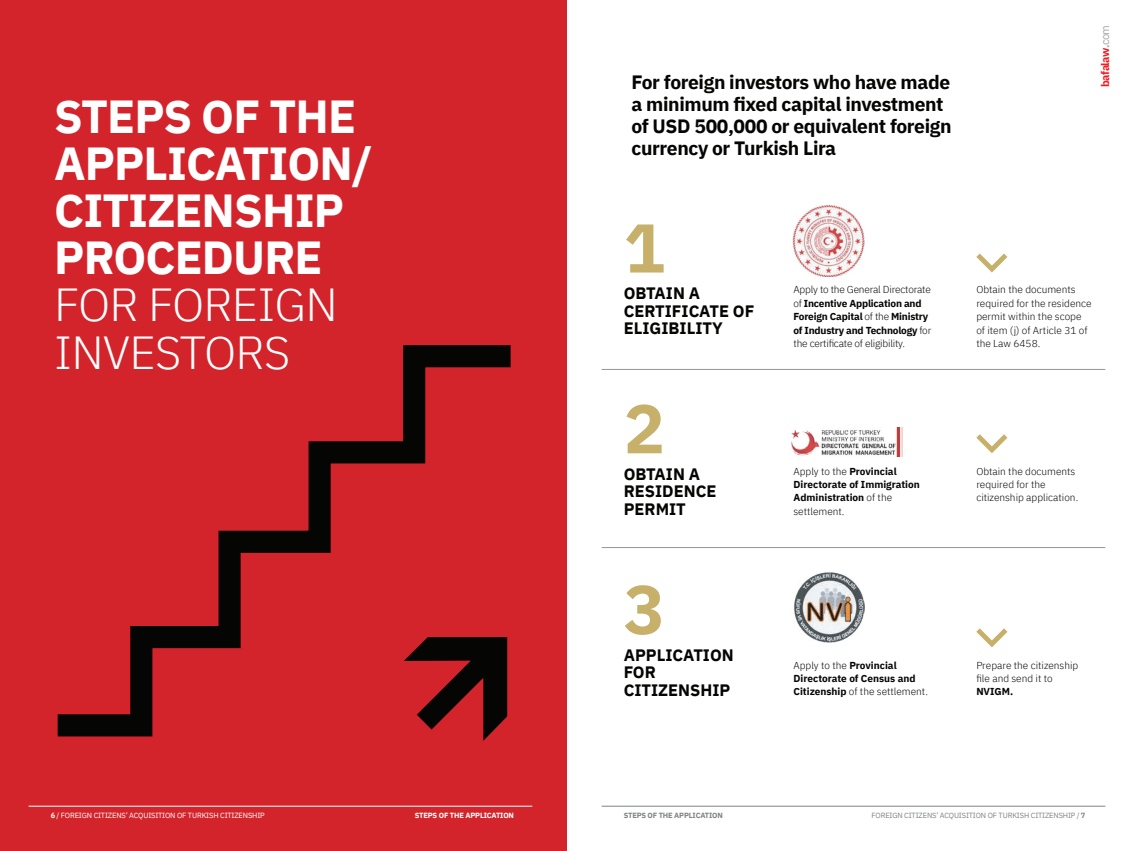
<style>
.page{position:relative;width:1134px;height:851px;background:#fff}
.page>*{position:absolute;margin:0;border:0;box-sizing:border-box;transform-origin:0 0}
.t1{font:700 68.75px "IBM Plex Sans";color:#c7b06a}
.t2{font:700 46.25px/47.1px "IBM Plex Sans";letter-spacing:-.02em;color:#fff}
.t3{font:300 46.25px/47.1px "IBM Plex Sans";letter-spacing:-.02em;color:#fff}
.t4{font:700 19.25px/22.1px "IBM Plex Sans";letter-spacing:-.02em;color:#050504}
.t5{font:700 16.5px/17.4px "IBM Plex Sans";color:#050504}
.t6{font:700 11.12px "IBM Plex Sans";letter-spacing:-.05em;color:#ee1d23}
.t7{font:700 10.12px/13.2px "IBM Plex Sans";letter-spacing:-.015em;color:#050504}
.t8{font:300 10.12px/13.5px "IBM Plex Sans";color:#050504}
.t9{font:7.5px "IBM Plex Sans";letter-spacing:-.02em;color:#fff}
.t10{font:7.5px "IBM Plex Sans";letter-spacing:-.02em;color:#808385}
.t11{font:700 7.5px "IBM Plex Sans";letter-spacing:-.02em;color:#fff}
.t12{font:700 7.5px "IBM Plex Sans";letter-spacing:-.02em;color:#808385}
.s1{color:#a7a9ac}
.s2{font-weight:400;color:#a7a9ac}
.s3{font-weight:300}
.s4{font-weight:700}
</style>
<div class="page">
<div style="left:0;top:0;width:567px;height:850px;background:#d4242b"></div>
<svg style="left:57px;top:345px;width:454px;height:396px"></svg>
<svg style="left:976px;top:253px;width:31px;height:19px"></svg>
<svg style="left:976px;top:434px;width:31px;height:19px"></svg>
<svg style="left:976px;top:628px;width:31px;height:19px"></svg>
<img style="left:792px;top:427px;width:111px;height:29px">
<img style="left:794px;top:572px;width:70px;height:70px">
<hr style="left:602px;top:369px;width:503px;height:1px;background:#949699">
<hr style="left:602px;top:547px;width:503px;height:1px;background:#949699">
<img style="left:792px;top:205px;width:73px;height:72px">
<hr style="left:29px;top:805px;width:503px;height:1px;background:#fff">
<hr style="left:602px;top:805px;width:503px;height:1px;background:#808385">
<h2 class="t2" style="left:54px;top:89px;width:320px">STEPS OF THE<br>APPLICATION/<br>CITIZENSHIP<br>PROCEDURE</h2>
<h2 class="t3" style="left:54px;top:277px;width:285px">FOR FOREIGN<br>INVESTORS</h2>
<h3 class="t4" style="left:631px;top:69px;width:322px">For foreign investors who have made a minimum fixed capital investment of USD 500,000 or equivalent foreign currency or Turkish Lira</h3>
<p class="t6" style="left:1096px;top:87px;width:63px;rotate:-90deg">bafalaw<span class="s1">.</span><span class="s2">com</span></p>
<h1 class="t1" style="left:624px;top:193px;width:43px">1</h1>
<h3 class="t5" style="left:624px;top:283px;width:132px">OBTAIN A<br>CERTIFICATE OF<br>ELIGIBILITY</h3>
<h1 class="t1" style="left:624px;top:374px;width:43px">2</h1>
<h3 class="t5" style="left:624px;top:464px;width:94px">OBTAIN A<br>RESIDENCE<br>PERMIT</h3>
<p class="t7" style="left:793px;top:282px;width:139px"><span class="s3">Apply to the General Directorate of</span> Incentive Application and<br>Foreign Capital <span class="s3">of the</span> Ministry of Industry and Technology <span class="s3">for the certificate of eligibility.</span></p>
<p class="t8" style="left:976px;top:282px;width:117px">Obtain the documents required for the residence permit within the scope of item (j) of Article 31 of the Law 6458.</p>
<p class="t7" style="left:793px;top:463px;width:128px"><span class="s3">Apply to the</span> Provincial<br>Directorate of Immigration<br>Administration <span class="s3">of the settlement.</span></p>
<p class="t8" style="left:976px;top:463px;width:103px">Obtain the documents required for the citizenship application.</p>
<h1 class="t1" style="left:624px;top:555px;width:43px">3</h1>
<h3 class="t5" style="left:624px;top:644px;width:112px">APPLICATION<br>FOR<br>CITIZENSHIP</h3>
<p class="t7" style="left:793px;top:657px;width:136px"><span class="s3">Apply to the</span> Provincial<br>Directorate of Census and<br>Citizenship <span class="s3">of the settlement.</span></p>
<p class="t8" style="left:976px;top:657px;width:104px">Prepare the citizenship file and send it to</p>
<p class="t7" style="left:976px;top:684px;width:38px">NVIGM.</p>
<p class="t9" style="left:51px;top:809px;width:216px"><span class="s4">6</span> / FOREIGN CITIZENS’ ACQUISITION OF TURKISH CITIZENSHIP</p>
<p class="t11" style="left:415px;top:808px;width:101px">STEPS OF THE APPLICATION</p>
<p class="t12" style="left:624px;top:808px;width:101px">STEPS OF THE APPLICATION</p>
<p class="t10" style="left:872px;top:809px;width:215px">FOREIGN CITIZENS’ ACQUISITION OF TURKISH CITIZENSHIP / <span class="s4">7</span></p>
</div>
